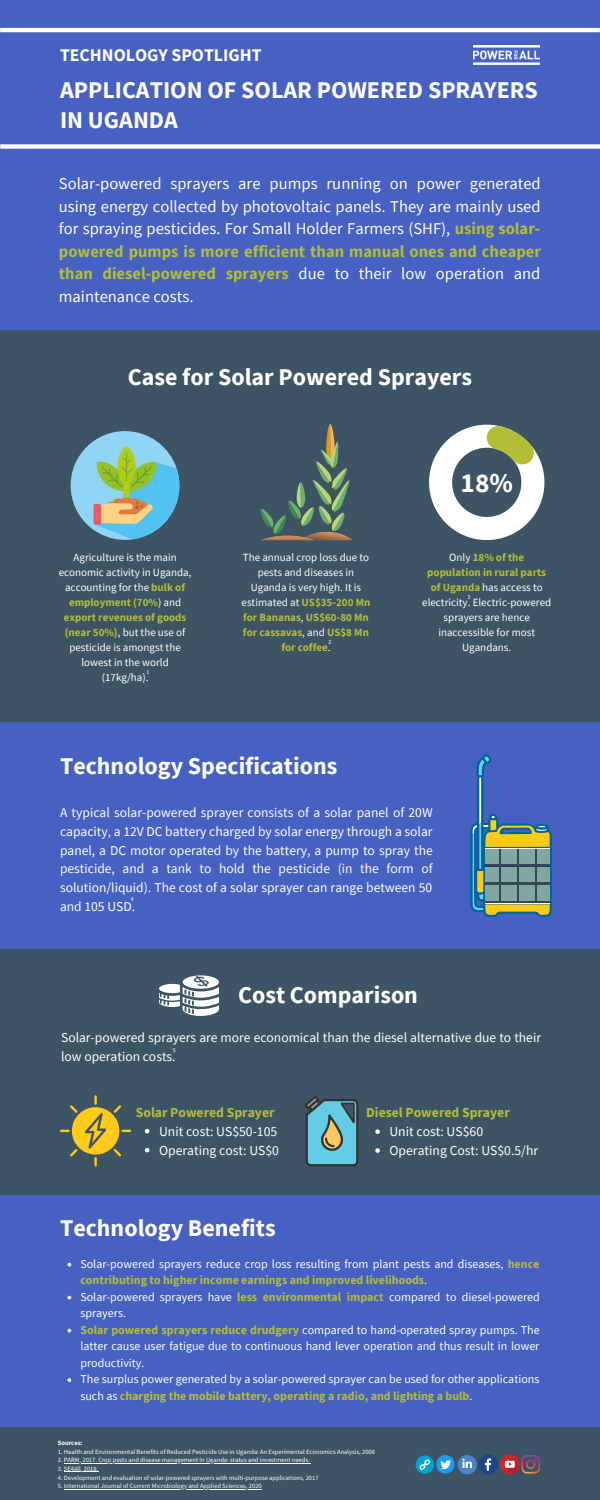
<style>
.page{position:relative;width:600px;height:1500px;background:#fff}
.page>*{position:absolute;margin:0;border:0;box-sizing:border-box;transform-origin:0 0}
.t1{font:700 27.3px "Source Sans Pro";color:#fff}
.t2{font:700 24px/30px "Source Sans Pro";color:#fff}
.t3{font:700 17.8px "Source Sans Pro";color:#fff}
.t4{font:16.6px/22.5px "Source Sans Pro";color:#fff;text-align:justify}
.t5{font:13.7px/18.9px "Source Sans Pro";color:#fff}
.t6{font:700 13.7px "Source Sans Pro";color:#b3bd35}
.t7{font:13.6px/18.8px "Source Sans Pro";color:#fff}
.t8{font:12px/16.5px "Source Sans Pro";color:#fff}
.t9{font:11px/15px "Source Sans Pro";color:#fff;text-align:center}
.t10{font:6.5px "Source Sans Pro";color:#fff}
.t11{font:700 6.5px "Source Sans Pro";color:#fff}
.t12{font:6px "Source Sans Pro";color:#fff}
.s1{font-weight:700;color:#b3bd35}
</style>
<div class="page">
<div style="left:0;top:0;width:600px;height:362px;background:#4661c2"></div>
<div style="left:0;top:330px;width:600px;height:424px;background:#3d5464"></div>
<div style="left:0;top:722px;width:600px;height:778px;background:#4661c2"></div>
<svg style="left:68px;top:1378px;width:3px;height:4px"></svg>
<svg style="left:470px;top:754px;width:82px;height:163px"></svg>
<div style="left:0;top:950px;width:600px;height:245px;background:#3d5464"></div>
<hr style="left:0;top:28px;width:600px;height:4px;background:#fff">
<svg style="left:0;top:144px;width:600px;height:5px;background:#e8ebf7"></svg>
<img style="left:473px;top:45px;width:67px;height:20px">
<svg style="left:260px;top:424px;width:93px;height:116px"></svg>
<svg style="left:71px;top:431px;width:108px;height:109px"></svg>
<div style="left:93px;top:504px;width:8px;height:21px;background:#eb5b60;border-radius:2px"></div>
<svg style="left:429px;top:425px;width:115px;height:115px"></svg>
<svg style="left:159px;top:975px;width:60px;height:41px"></svg>
<svg style="left:60px;top:1095px;width:71px;height:71px"></svg>
<svg style="left:304px;top:1095px;width:55px;height:71px;background:#5e99a3"></svg>
<svg style="left:145px;top:1129px;width:4px;height:5px"></svg>
<svg style="left:145px;top:1148px;width:4px;height:4px"></svg>
<svg style="left:375px;top:1129px;width:5px;height:5px"></svg>
<svg style="left:375px;top:1148px;width:5px;height:5px"></svg>
<div style="left:0;top:1427px;width:600px;height:73px;background:#3d5464"></div>
<hr style="left:64px;top:1463px;width:246px;height:1px;background:#fff">
<hr style="left:64px;top:1472px;width:34px;height:1px;background:#fff">
<hr style="left:64px;top:1489px;width:198px;height:1px;background:#fff">
<div style="left:416px;top:1455px;width:18px;height:19px;background:#00a3cc;border-radius:50%"></div>
<svg style="left:419px;top:1459px;width:11px;height:11px"></svg>
<svg style="left:436px;top:1455px;width:104px;height:20px"></svg>
<h3 class="t3" style="left:60px;top:44px;width:203px">TECHNOLOGY SPOTLIGHT</h3>
<h2 class="t2" style="left:60px;top:74px;width:479px">APPLICATION OF SOLAR POWERED SPRAYERS<br>IN UGANDA</h2>
<p class="t4" style="left:59px;top:172px;width:484px">Solar-powered sprayers are pumps running on power generated using energy collected by photovoltaic panels. They are mainly used for spraying pesticides. For Small Holder Farmers (SHF), <span class="s1">using solar&shy;powered pumps is more efficient than manual ones and cheaper than diesel-powered sprayers</span> due to their low operation and maintenance costs.</p>
<h2 class="t2" style="left:128px;top:361px;width:346px">Case for Solar Powered Sprayers</h2>
<h1 class="t1" style="left:461px;top:465px;width:54px">18%</h1>
<p class="t9" style="left:59px;top:549px;width:134px">Agriculture is the main economic activity in Uganda, accounting for the <span class="s1">bulk of employment (70%</span>) and <span class="s1">export revenues of goods (near 50%)</span>, but the use of pesticide is amongst the lowest in the world (17kg/ha).</p>
<p class="t9" style="left:242px;top:549px;width:130px">The annual crop loss due to pests and diseases in<br>Uganda is very high. It is estimated at <span class="s1">US$35-200 Mn for Bananas</span>, <span class="s1">US$60-80 Mn for cassavas</span>, and <span class="s1">US$8 Mn for coffee</span>.</p>
<p class="t9" style="left:422px;top:549px;width:130px">Only <span class="s1">18% of the population in rural parts of Uganda</span> has access to electricity. Electric-powered sprayers are hence inaccessible for most<br>Ugandans.</p>
<p class="t12" style="left:467px;top:593px;width:4px">3</p>
<p class="t12" style="left:328px;top:638px;width:4px">2</p>
<p class="t12" style="left:147px;top:669px;width:4px">1</p>
<h2 class="t2" style="left:60px;top:750px;width:279px">Technology Specifications</h2>
<p class="t7" style="left:60px;top:803px;width:374px;text-align:justify">A typical solar-powered sprayer consists of a solar panel of 20W capacity, a 12V DC battery charged by solar energy through a solar panel, a DC motor operated by the battery, a pump to spray the pesticide, and a tank to hold the pesticide (in the form of solution/liquid). The cost of a solar sprayer can range between 50 and 105 USD.</p>
<p class="t12" style="left:131px;top:895px;width:4px">4</p>
<h2 class="t2" style="left:238px;top:980px;width:181px">Cost Comparison</h2>
<p class="t7" style="left:61px;top:1028px;width:481px">Solar-powered sprayers are more economical than the diesel alternative due to their low operation costs.</p>
<p class="t12" style="left:173px;top:1047px;width:4px">5</p>
<p class="t6" style="left:136px;top:1103px;width:140px">Solar Powered Sprayer</p>
<p class="t5" style="left:159px;top:1121px;width:122px">Unit cost: US$50-105<br>Operating cost: US$0</p>
<h2 class="t2" style="left:60px;top:1212px;width:217px">Technology Benefits</h2>
<p class="t6" style="left:366px;top:1104px;width:145px">Diesel Powered Sprayer</p>
<p class="t5" style="left:390px;top:1122px;width:150px">Unit cost: US$60<br>Operating Cost: US$0.5/hr</p>
<p class="t8" style="left:80px;top:1255px;width:461px">Solar-powered sprayers reduce crop loss resulting from plant pests and diseases, <span class="s1">hence contributing to higher income earnings and improved livelihoods</span>.<br>Solar-powered sprayers have <span class="s1">less environmental impact</span> compared to diesel-powered sprayers.<br><span class="s1">Solar powered sprayers reduce drudgery</span> compared to hand-operated spray pumps. The latter cause user fatigue due to continuous hand lever operation and thus result in lower productivity.<br>The surplus power generated by a solar-powered sprayer can be used for other applications such as <span class="s1">charging the mobile battery, operating a radio, and lighting a bulb</span>.</p>
<p class="t11" style="left:58px;top:1439px;width:26px">Sources:</p>
<p class="t10" style="left:58px;top:1447px;width:319px">1. Health and Environmental Benefits of Reduced Pesticide Use in Uganda: An Experimental Economics Analysis, 2008</p>
<p class="t10" style="left:58px;top:1456px;width:253px">2. PARM, 2017. Crop pests and disease management in Uganda: status and investment needs.</p>
<p class="t10" style="left:58px;top:1465px;width:42px">3. SE4All, 2018.</p>
<p class="t10" style="left:58px;top:1473px;width:262px">4. Development and evaluation of solar-powered sprayers with multi-purpose applications, 2017</p>
<p class="t10" style="left:58px;top:1482px;width:206px">5. International Journal of Current Microbiology and Applied Sciences, 2020</p>
</div>
